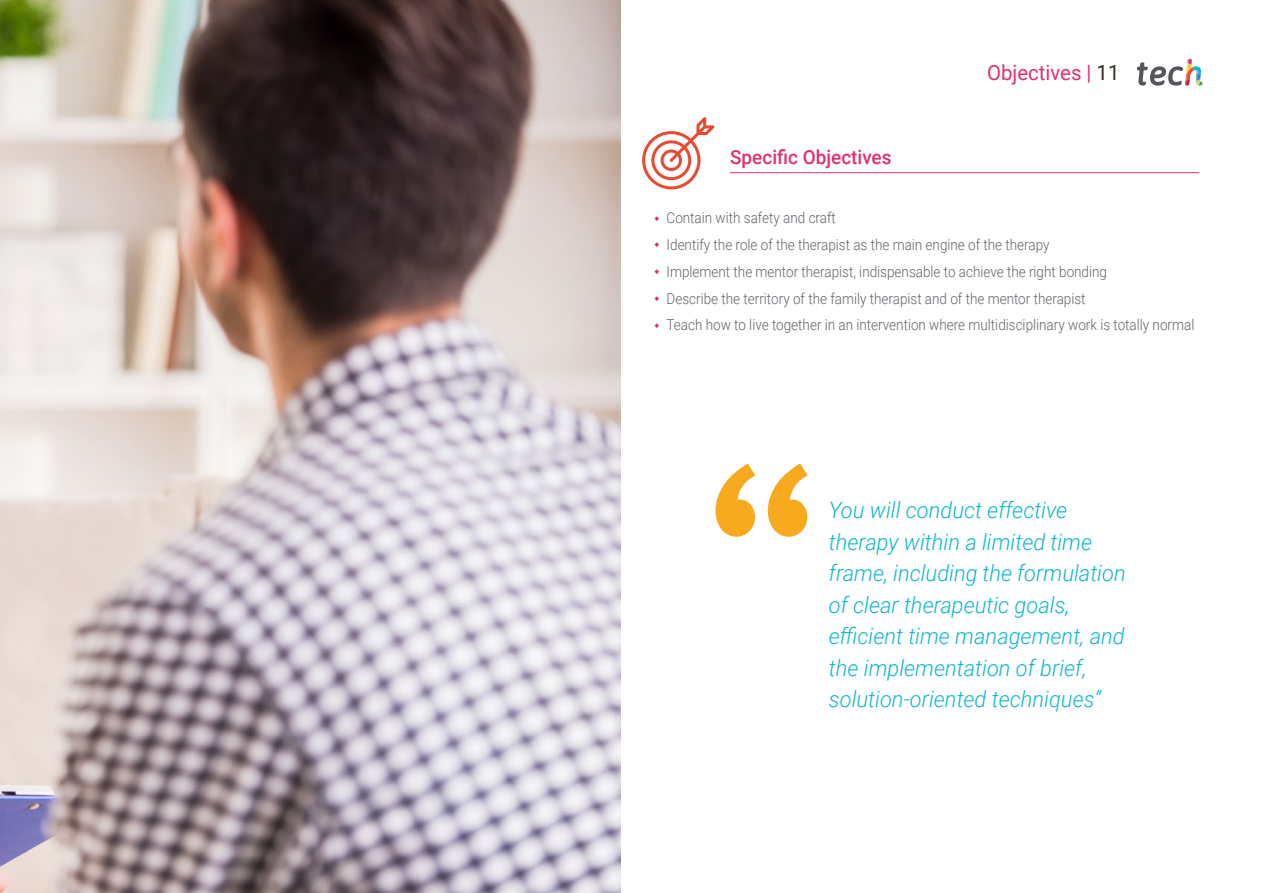
<style>
.page{position:relative;width:1263px;height:893px;background:#fff}
.page>*{position:absolute;margin:0;border:0;box-sizing:border-box;transform-origin:0 0}
.t1{font:italic 300 22.5px/31.5px "Roboto";color:#0fb6cf}
.t2{font:21px "Roboto";color:#df3174}
.t3{font:500 19.5px "Roboto";color:#df3174}
.t4{font:300 15px/26.7px "Roboto";color:#61646a;scale:.9 1}
.s1{color:#312e20}
</style>
<div class="page">
<hr style="left:730px;top:172px;width:469px;height:1px;background:#df3174">
<svg style="left:642px;top:117px;width:72px;height:72px"></svg>
<img style="left:0;top:0;width:621px;height:893px">
<svg style="left:715px;top:463px;width:93px;height:74px"></svg>
<svg style="left:1137px;top:59px;width:65px;height:27px"></svg>
<h3 class="t3" style="left:730px;top:144px;width:163px">Specific Objectives</h3>
<h2 class="t2" style="left:987px;top:57px;width:134px">Objectives | <span class="s1">11</span></h2>
<p class="t4" style="left:666px;top:204px;width:588px">Contain with safety and craft<br>Identify the role of the therapist as the main engine of the therapy<br>Implement the mentor therapist, indispensable to achieve the right bonding<br>Describe the territory of the family therapist and of the mentor therapist<br>Teach how to live together in an intervention where multidisciplinary work is totally normal</p>
<h1 class="t1" style="left:829px;top:493px;width:298px">You will conduct effective therapy within a limited time frame, including the formulation of clear therapeutic goals, efficient time management, and the implementation of brief, solution-oriented techniques”</h1>
</div>
